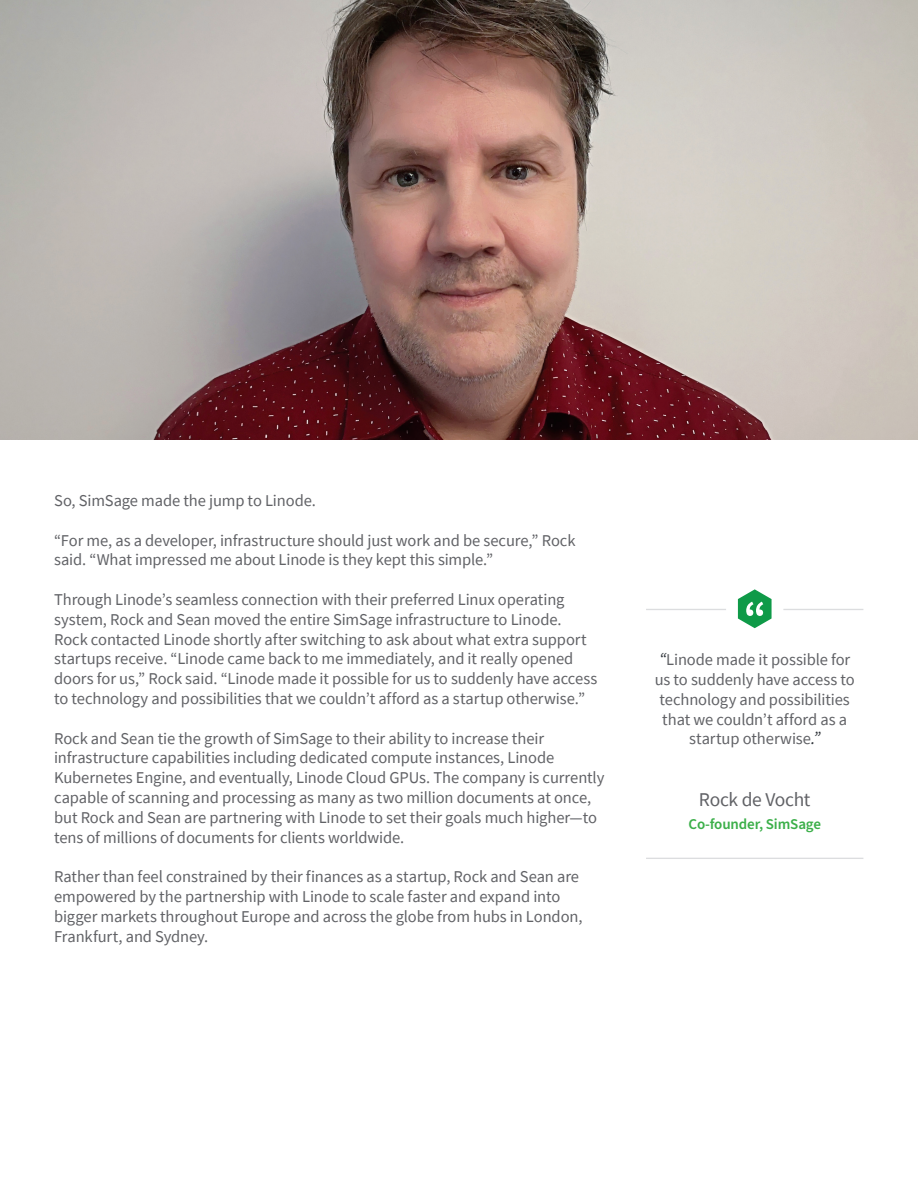
<style>
.page{position:relative;width:918px;height:1188px;background:#fff}
.page>*{position:absolute;margin:0;border:0;box-sizing:border-box;transform-origin:0 0}
.t1{font:19.5px "Source Sans Pro";letter-spacing:-.02em;color:#616266}
.Copy{font:16.5px/19.8px "Source Sans Pro";letter-spacing:-.005em;color:#616266}
.Pullquote{font:16.5px/19.8px "Source Sans Pro";letter-spacing:-.005em;color:#616266;text-align:center}
.t2{font:600 15px "Source Sans Pro";letter-spacing:-.01em;color:#3baf49}
.s1{font-style:italic;font-size:17.7px;color:#31363c}
</style>
<div class="page">
<hr style="left:646px;top:858px;width:217px;height:1px;background:#dcdddf">
<hr style="left:646px;top:609px;width:80px;height:1px;background:#dcdddf">
<hr style="left:783px;top:609px;width:80px;height:1px;background:#dcdddf">
<svg style="left:738px;top:589px;width:34px;height:39px"></svg>
<img style="left:0;top:0;width:918px;height:440px">
<p class="Copy" style="left:54px;top:491px;width:263px">So, SimSage made the jump to Linode.</p>
<p class="Copy" style="left:54px;top:530px;width:523px">“For me, as a developer, infrastructure should just work and be secure,” Rock said. “What impressed me about Linode is they kept this simple.”</p>
<p class="Copy" style="left:54px;top:590px;width:545px">Through Linode’s seamless connection with their preferred Linux operating system, Rock and Sean moved the entire SimSage infrastructure to Linode.<br>Rock contacted Linode shortly after switching to ask about what extra support startups receive. “Linode came back to me immediately, and it really opened doors for us,” Rock said. “Linode made it possible for us to suddenly have access to technology and possibilities that we couldn’t afford as a startup otherwise.”</p>
<p class="Copy" style="left:54px;top:728px;width:552px">Rock and Sean tie the growth of SimSage to their ability to increase their infrastructure capabilities including dedicated compute instances, Linode Kubernetes Engine, and eventually, Linode Cloud GPUs. The company is currently capable of scanning and processing as many as two million documents at once, but Rock and Sean are partnering with Linode to set their goals much higher—to tens of millions of documents for clients worldwide.</p>
<p class="Copy" style="left:54px;top:867px;width:530px">Rather than feel constrained by their finances as a startup, Rock and Sean are empowered by the partnership with Linode to scale faster and expand into bigger markets throughout Europe and across the globe from hubs in London, Frankfurt, and Sydney.</p>
<p class="Pullquote" style="left:655px;top:650px;width:202px"><span class="s1">“</span>Linode made it possible for us to suddenly have access to technology and possibilities that we couldn’t afford as a startup otherwise<span class="s1">.”</span></p>
<p class="t1" style="left:699px;top:787px;width:113px">Rock de Vocht</p>
<p class="t2" style="left:688px;top:814px;width:134px">Co-founder, SimSage</p>
</div>
